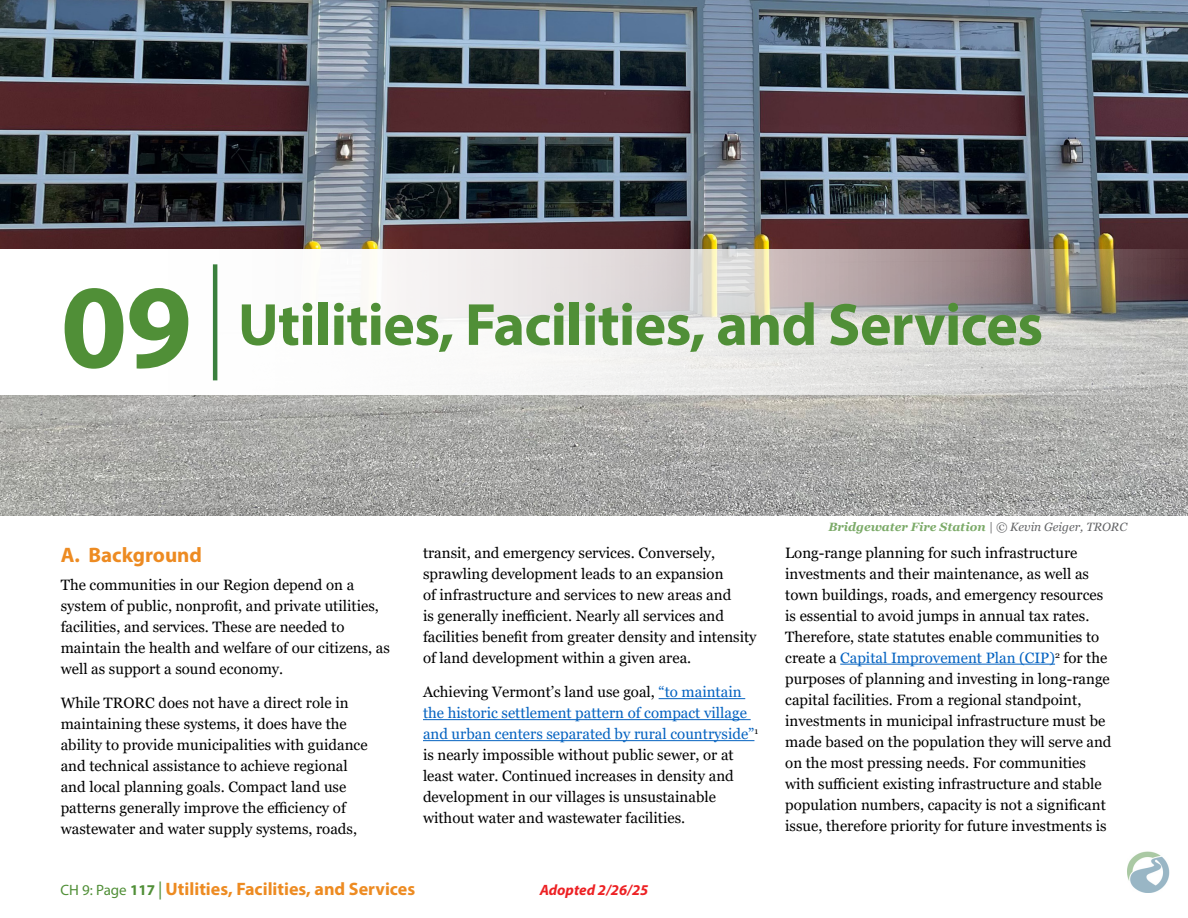
<style>
.page{position:relative;width:1188px;height:918px;background:#fff}
.page>*{position:absolute;margin:0;border:0;box-sizing:border-box;transform-origin:0 0}
.Chapter_Title__Numbe{font:700 120px "Myriad Pro";color:#508f37}
.Chapter_Title{font:700 60px "Myriad Pro";letter-spacing:-.015em;color:#508f37}
.Header_2{font:700 21px "Myriad Pro";color:#ed8b22}
.t1{font:700 18px "Myriad Pro";color:#ed8b22}
.Body{font:15px/21px "Georgia";color:#000}
.t2{font:italic 700 15px "Myriad Pro";color:#ed2124}
.t3{font:italic 700 12px "Georgia";color:#7cab69}
.s1{font-weight:400;color:#636466}
.s2{color:#0563c1}
.s3{font-weight:400;font-size:15px;color:#508f37}
.s4{font-size:15px;color:#508f37}
.s5{font-weight:400;color:#508f37}
</style>
<div class="page">
<img style="left:1127px;top:851px;width:42px;height:41px">
<img style="left:0;top:0;width:1188px;height:515px">
<svg style="left:0;top:249px;width:1188px;height:146px"></svg>
<hr style="left:213px;top:264px;width:4px;height:116px;background:#3a803d">
<hr style="left:659px;top:698px;width:86px;height:1px;background:#0563c1">
<hr style="left:423px;top:719px;width:328px;height:1px;background:#0563c1">
<hr style="left:423px;top:740px;width:331px;height:1px;background:#0563c1">
<hr style="left:840px;top:664px;width:215px;height:1px;background:#0563c1">
<p class="Chapter_Title__Numbe" style="left:61px;top:249px;width:133px">09</p>
<p class="Chapter_Title" style="left:238px;top:286px;width:807px">Utilities, Facilities, and Services</p>
<p class="t3" style="left:828px;top:519px;width:300px">Bridgewater Fire Station <span class="s1">| © Kevin Geiger, TRORC</span></p>
<p class="Header_2" style="left:61px;top:541px;width:143px">A. Background</p>
<p class="Body" style="left:61px;top:575px;width:331px">The communities in our Region depend on a system of public, nonprofit, and private utilities, facilities, and services. These are needed to maintain the health and welfare of our citizens, as well as support a sound economy.</p>
<p class="Body" style="left:61px;top:693px;width:308px">While TRORC does not have a direct role in maintaining these systems, it does have the ability to provide municipalities with guidance and technical assistance to achieve regional and local planning goals. Compact land use patterns generally improve the efficiency of wastewater and water supply systems, roads,</p>
<p class="Body" style="left:423px;top:542px;width:335px">transit, and emergency services. Conversely, sprawling development leads to an expansion<br>of infrastructure and services to new areas and<br>is generally inefficient. Nearly all services and facilities benefit from greater density and intensity of land development within a given area.</p>
<p class="Body" style="left:423px;top:682px;width:337px">Achieving Vermont’s land use goal, <span class="s2">“to maintain the historic settlement pattern of compact village and urban centers separated by rural countryside”</span><sup>1 </sup>is nearly impossible without public sewer, or at least water. Continued increases in density and development in our villages is unsustainable without water and wastewater facilities.</p>
<p class="t1" style="left:60px;top:878px;width:356px"><span class="s3">CH 9: Page</span> <span class="s4">117</span> <span class="s5">|</span> Utilities, Facilities, and Services</p>
<p class="t2" style="left:540px;top:881px;width:110px">Adopted 2/26/25</p>
<p class="Body" style="left:785px;top:542px;width:328px">Long-range planning for such infrastructure investments and their maintenance, as well as town buildings, roads, and emergency resources is essential to avoid jumps in annual tax rates.<br>Therefore, state statutes enable communities to create a <span class="s2">Capital Improvement Plan (CIP)</span><sup>2</sup> for the purposes of planning and investing in long-range capital facilities. From a regional standpoint, investments in municipal infrastructure must be made based on the population they will serve and on the most pressing needs. For communities with sufficient existing infrastructure and stable population numbers, capacity is not a significant issue, therefore priority for future investments is</p>
</div>
